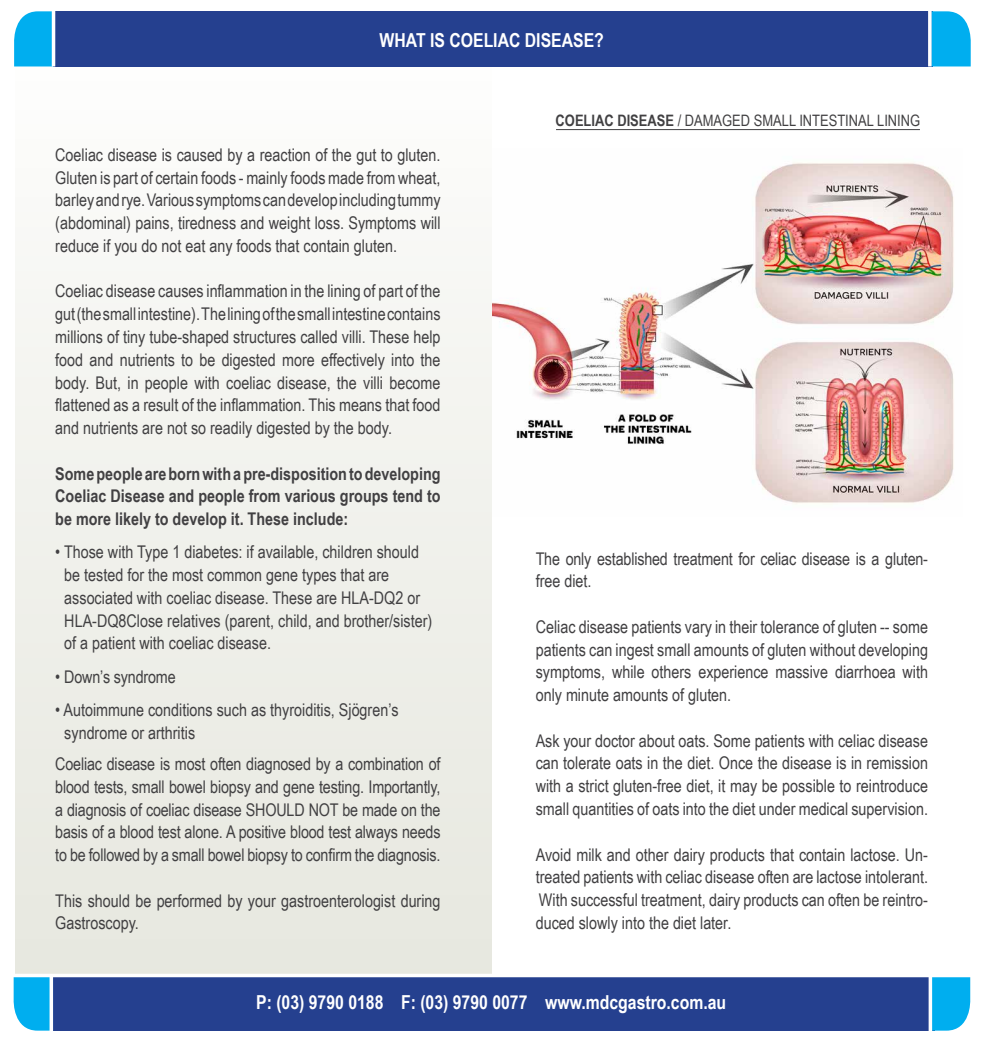
<style>
.page{position:relative;width:983px;height:1042px;background:#fff}
.page>*{position:absolute;margin:0;border:0;box-sizing:border-box;transform-origin:0 0}
.t1{font:700 19.25px "Arial Narrow";color:#fff}
.t2{font:17.5px/22.8px "Arial Narrow";color:#414042;text-align:justify}
.t3{font:700 17.5px/22.8px "Arial Narrow";color:#414042;text-align:justify}
.t4{font:15.75px "Arial Narrow";color:#414042}
.s1{font-weight:700}
</style>
<div class="page">
<img style="left:491px;top:162px;width:463px;height:354px">
<div style="left:15px;top:47px;width:476px;height:932px;background:linear-gradient(to bottom,#fdfdfc,#e6e7de)"></div>
<div style="left:53px;top:975px;width:881px;height:55px;background:#25408f"></div>
<div style="left:53px;top:11px;width:880px;height:55px;background:#25408f"></div>
<svg style="left:13px;top:977px;width:37px;height:53px;background:#19b5f0"></svg>
<svg style="left:931px;top:11px;width:40px;height:55px;background:#17b4f0"></svg>
<svg style="left:931px;top:977px;width:39px;height:53px;background:#17b5f0"></svg>
<svg style="left:14px;top:11px;width:38px;height:55px;background:#14b4f0"></svg>
<hr style="left:928px;top:975px;width:3px;height:67px;background:#fff">
<hr style="left:52px;top:0;width:3px;height:66px;background:#fff">
<hr style="left:50px;top:975px;width:3px;height:67px;background:#fff">
<svg style="left:928px;top:11px;width:3px;height:55px"></svg>
<hr style="left:7px;top:974px;width:966px;height:3px;background:#fff">
<hr style="left:556px;top:129px;width:363px;height:1px;background:#414042">
<p class="t1" style="left:379px;top:26px;width:226px">WHAT IS COELIAC DISEASE?</p>
<p class="t2" style="left:55px;top:143px;width:387px">Coeliac disease is caused by a reaction of the gut to gluten.<br>Gluten is part of certain foods - mainly foods made from wheat, barley and rye. Various symptoms can develop including tummy (abdominal) pains, tiredness and weight loss. Symptoms will reduce if you do not eat any foods that contain gluten.</p>
<p class="t2" style="left:55px;top:279px;width:387px">Coeliac disease causes inflammation in the lining of part of the gut (the small intestine). The lining of the small intestine contains millions of tiny tube-shaped structures called villi. These help food and nutrients to be digested more effectively into the body. But, in people with coeliac disease, the villi become flattened as a result of the inflammation. This means that food and nutrients are not so readily digested by the body.</p>
<p class="t3" style="left:55px;top:461px;width:387px">Some people are born with a pre-disposition to developing Coeliac Disease and people from various groups tend to be more likely to develop it. These include:</p>
<p class="t2" style="left:64px;top:540px;width:369px;text-align:left;text-indent:-9px">• Those with Type 1 diabetes: if available, children should be tested for the most common gene types that are associated with coeliac disease. These are HLA-DQ2 or HLA-DQ8Close relatives (parent, child, and brother/sister) of a patient with coeliac disease.</p>
<p class="t2" style="left:55px;top:664px;width:122px">• Down’s syndrome</p>
<p class="t2" style="left:64px;top:697px;width:335px;text-indent:-9px">• Autoimmune conditions such as thyroiditis, Sjögren’s syndrome or arthritis</p>
<p class="t2" style="left:55px;top:752px;width:387px">Coeliac disease is most often diagnosed by a combination of blood tests, small bowel biopsy and gene testing. Importantly, a diagnosis of coeliac disease SHOULD NOT be made on the basis of a blood test alone. A positive blood test always needs to be followed by a small bowel biopsy to confirm the diagnosis.</p>
<p class="t2" style="left:55px;top:888px;width:387px">This should be performed by your gastroenterologist during<br>Gastroscopy.</p>
<p class="t4" style="left:555px;top:109px;width:366px"><span class="s1">COELIAC DISEASE</span> / DAMAGED SMALL INTESTINAL LINING</p>
<p class="t2" style="left:535px;top:546px;width:394px">The only established treatment for celiac disease is a gluten&shy;free diet.</p>
<p class="t2" style="left:535px;top:615px;width:394px">Celiac disease patients vary in their tolerance of gluten -- some patients can ingest small amounts of gluten without developing symptoms, while others experience massive diarrhoea with only minute amounts of gluten.</p>
<p class="t2" style="left:535px;top:728px;width:394px">Ask your doctor about oats. Some patients with celiac disease can tolerate oats in the diet. Once the disease is in remission with a strict gluten-free diet, it may be possible to reintroduce small quantities of oats into the diet under medical supervision.</p>
<p class="t2" style="left:535px;top:842px;width:394px">Avoid milk and other dairy products that contain lactose. Un&shy;treated patients with celiac disease often are lactose intolerant.<br>With successful treatment, dairy products can often be reintro&shy;duced slowly into the diet later.</p>
<p class="t1" style="left:256px;top:987px;width:471px">P: (03) 9790 0188 F: (03) 9790 0077 www.mdcgastro.com.au</p>
</div>
